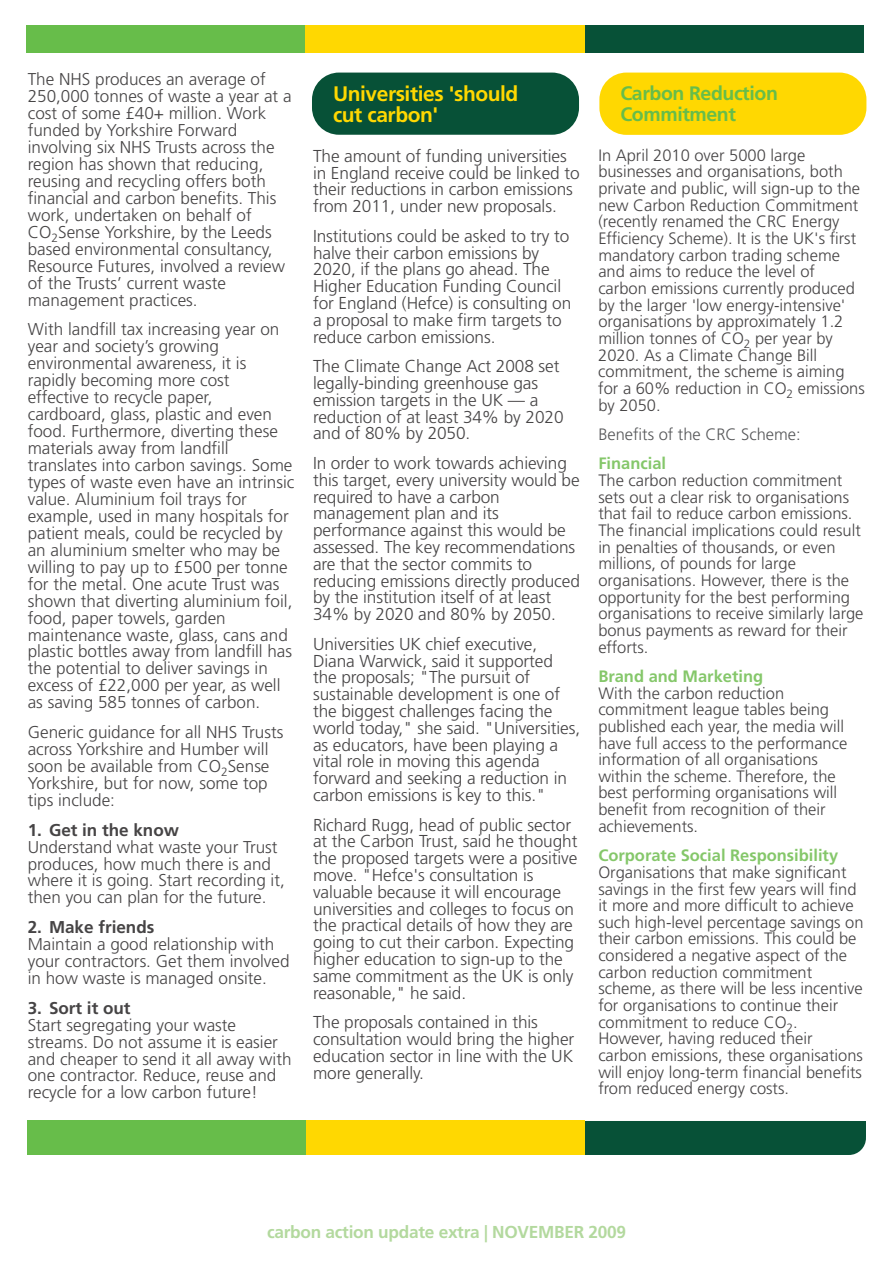
<style>
.page{position:relative;width:893px;height:1263px;background:#fff}
.page>*{position:absolute;margin:0;border:0;box-sizing:border-box;transform-origin:0 0}
.t1{font:700 21px/21px "Frutiger";letter-spacing:-.02em;color:#ffd801}
.t2{font:700 19.5px/21px "Frutiger";letter-spacing:-.02em;color:#67bd4a}
.t3{font:300 17.25px/16.8px "Frutiger";letter-spacing:-.005em;color:#464445}
.t4{font:700 17.25px "Frutiger";letter-spacing:-.015em;color:#b3d99e}
.t5{font:300 17.1px/17px "Frutiger";color:#464445}
.t6{font:700 17.1px "Frutiger";color:#464445}
.t7{font:300 16.5px/16.6px "Frutiger";color:#464445}
.t8{font:700 16.5px "Frutiger";color:#85c76a}
.t9{font:300 16.5px "Frutiger";color:#57585a}
</style>
<div class="page">
<div style="left:26px;top:25px;width:280px;height:27px;background:#67bd4a"></div>
<div style="left:305px;top:25px;width:281px;height:27px;background:#ffd801"></div>
<div style="left:586px;top:25px;width:278px;height:27px;background:#075137"></div>
<div style="left:28px;top:1121px;width:279px;height:34px;background:#67bd4a"></div>
<div style="left:537px;top:1121px;width:329px;height:34px;background:#075137;border-radius:17px"></div>
<div style="left:306px;top:1121px;width:278px;height:34px;background:#ffd801"></div>
<div style="left:312px;top:73px;width:267px;height:62px;background:#075137;border-radius:27px"></div>
<div style="left:599px;top:73px;width:267px;height:62px;background:#ffd801;border-radius:27px"></div>
<p class="t5" style="left:28px;top:72px;width:265px">The NHS produces an average of<br>250,000 tonnes of waste a year at a cost of some £40+ million. Work funded by Yorkshire Forward involving six NHS Trusts across the region has shown that reducing, reusing and recycling offers both financial and carbon benefits. This work, undertaken on behalf of<br>CO<sub>2</sub>Sense Yorkshire, by the Leeds based environmental consultancy,<br>Resource Futures, involved a review of the Trusts’ current waste management practices.</p>
<p class="t5" style="left:28px;top:322px;width:268px">With landfill tax increasing year on year and society’s growing environmental awareness, it is rapidly becoming more cost effective to recycle paper, cardboard, glass, plastic and even food. Furthermore, diverting these materials away from landfill translates into carbon savings. Some types of waste even have an intrinsic value. Aluminium foil trays for example, used in many hospitals for patient meals, could be recycled by an aluminium smelter who may be willing to pay up to £500 per tonne for the metal. One acute Trust was shown that diverting aluminium foil, food, paper towels, garden maintenance waste, glass, cans and plastic bottles away from landfill has the potential to deliver savings in excess of £22,000 per year, as well as saving 585 tonnes of carbon.</p>
<p class="t5" style="left:28px;top:725px;width:257px">Generic guidance for all NHS Trusts across Yorkshire and Humber will soon be available from CO<sub>2</sub>Sense<br>Yorkshire, but for now, some top tips include:</p>
<p class="t6" style="left:28px;top:823px;width:153px">1. Get in the know</p>
<p class="t5" style="left:28px;top:839px;width:259px">Understand what waste your Trust produces, how much there is and where it is going. Start recording it, then you can plan for the future.</p>
<p class="t6" style="left:28px;top:920px;width:128px">2. Make friends</p>
<p class="t5" style="left:28px;top:937px;width:263px">Maintain a good relationship with your contractors. Get them involved in how waste is managed onsite.</p>
<p class="t6" style="left:28px;top:1001px;width:104px">3. Sort it out</p>
<p class="t5" style="left:28px;top:1017px;width:265px">Start segregating your waste streams. Do not assume it is easier and cheaper to send it all away with one contractor. Reduce, reuse and recycle for a low carbon future!</p>
<p class="t1" style="left:333px;top:85px;width:187px">Universities 'should cut carbon'</p>
<p class="t2" style="left:620px;top:84px;width:159px">Carbon Reduction<br>Commitment</p>
<p class="t3" style="left:313px;top:149px;width:268px">The amount of funding universities in England receive could be linked to their reductions in carbon emissions from 2011, under new proposals.</p>
<p class="t3" style="left:313px;top:229px;width:260px">Institutions could be asked to try to halve their carbon emissions by<br>2020, if the plans go ahead. The<br>Higher Education Funding Council for England (Hefce) is consulting on a proposal to make firm targets to reduce carbon emissions.</p>
<p class="t3" style="left:313px;top:359px;width:252px">The Climate Change Act 2008 set legally-binding greenhouse gas emission targets in the UK — a reduction of at least 34% by 2020 and of 80% by 2050.</p>
<p class="t3" style="left:313px;top:456px;width:268px">In order to work towards achieving this target, every university would be required to have a carbon management plan and its performance against this would be assessed. The key recommendations are that the sector commits to reducing emissions directly produced by the institution itself of at least<br>34% by 2020 and 80% by 2050.</p>
<p class="t3" style="left:313px;top:637px;width:269px">Universities UK chief executive, Diana Warwick, said it supported the proposals; "The pursuit of sustainable development is one of the biggest challenges facing the world today," she said. "Universities, as educators, have been playing a vital role in moving this agenda forward and seeking a reduction in carbon emissions is key to this."</p>
<p class="t3" style="left:313px;top:817px;width:266px">Richard Rugg, head of public sector at the Carbon Trust, said he thought the proposed targets were a positive move. "Hefce's consultation is valuable because it will encourage universities and colleges to focus on the practical details of how they are going to cut their carbon. Expecting higher education to sign-up to the same commitment as the UK is only reasonable," he said.</p>
<p class="t3" style="left:313px;top:1015px;width:263px">The proposals contained in this consultation would bring the higher education sector in line with the UK more generally.</p>
<p class="t7" style="left:598px;top:148px;width:268px">In April 2010 over 5000 large businesses and organisations, both private and public, will sign-up to the new Carbon Reduction Commitment (recently renamed the CRC Energy<br>Efficiency Scheme). It is the UK's first mandatory carbon trading scheme and aims to reduce the level of carbon emissions currently produced by the larger 'low energy-intensive' organisations by approximately 1.2 million tonnes of CO<sub>2</sub> per year by<br>2020. As a Climate Change Bill commitment, the scheme is aiming for a 60% reduction in CO<sub>2</sub> emissions by 2050.</p>
<p class="t9" style="left:598px;top:428px;width:204px">Benefits of the CRC Scheme:</p>
<p class="t8" style="left:598px;top:457px;width:69px">Financial</p>
<p class="t7" style="left:598px;top:473px;width:267px">The carbon reduction commitment sets out a clear risk to organisations that fail to reduce carbon emissions.<br>The financial implications could result in penalties of thousands, or even millions, of pounds for large organisations. However, there is the opportunity for the best performing organisations to receive similarly large bonus payments as reward for their efforts.</p>
<p class="t8" style="left:598px;top:669px;width:166px">Brand and Marketing</p>
<p class="t7" style="left:598px;top:686px;width:251px">With the carbon reduction commitment league tables being published each year, the media will have full access to the performance information of all organisations within the scheme. Therefore, the best performing organisations will benefit from recognition of their achievements.</p>
<p class="t8" style="left:598px;top:849px;width:241px">Corporate Social Responsibility</p>
<p class="t7" style="left:598px;top:865px;width:267px">Organisations that make significant savings in the first few years will find it more and more difficult to achieve such high-level percentage savings on their carbon emissions. This could be considered a negative aspect of the carbon reduction commitment scheme, as there will be less incentive for organisations to continue their commitment to reduce CO<sub>2</sub>.<br>However, having reduced their carbon emissions, these organisations will enjoy long-term financial benefits from reduced energy costs.</p>
<p class="t4" style="left:267px;top:1225px;width:360px">carbon action update extra | NOVEMBER 2009</p>
</div>
